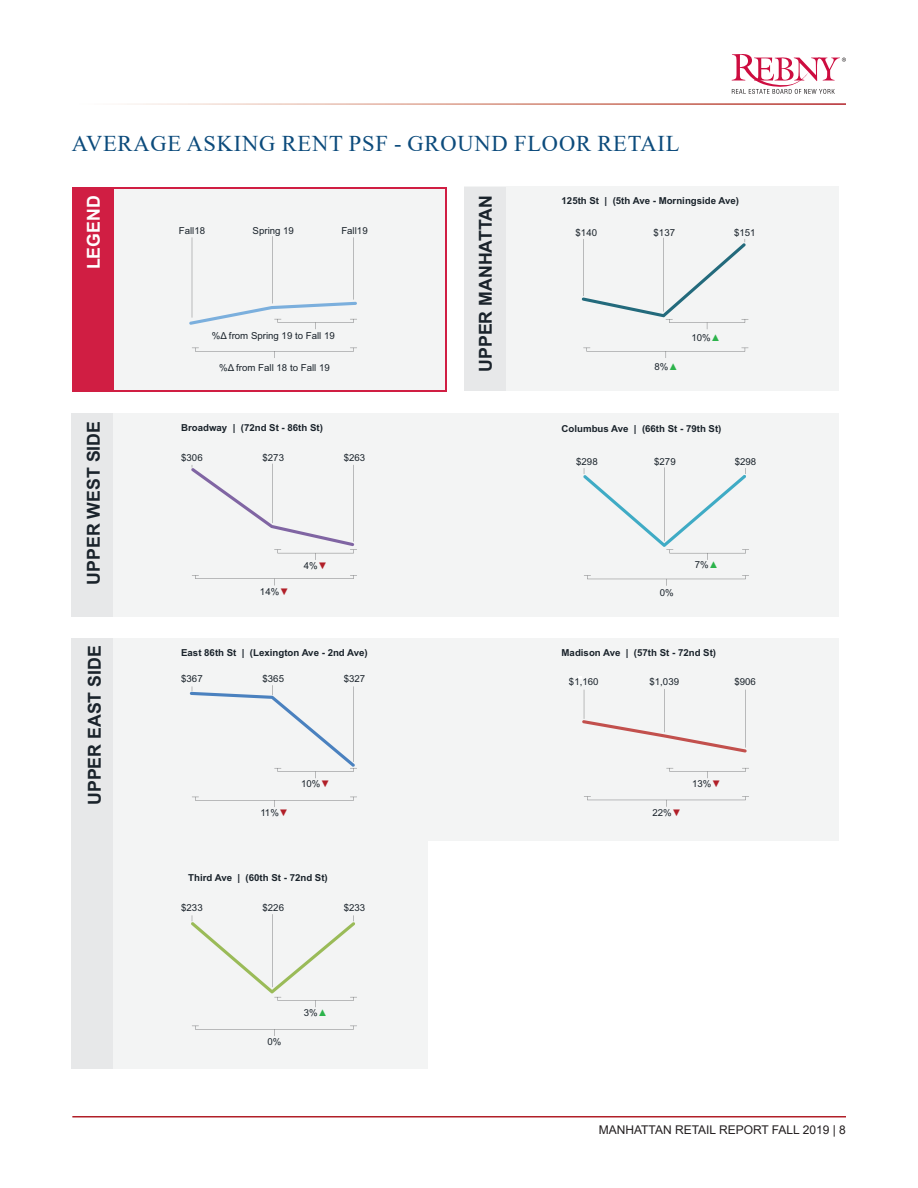
<style>
.page{position:relative;width:918px;height:1188px;background:#fff}
.page>*{position:absolute;margin:0;border:0;box-sizing:border-box;transform-origin:0 0}
.PAGE_TITLE{font:22.5px "Times New Roman";letter-spacing:.035em;color:#0c4b7c}
.t1{font:700 17.85px "Arial";color:#1a232b}
.t2{font:700 17.85px "Arial";color:#fff}
.t3{font:12px "Arial";color:#231f20}
.t4{font:9.6px "Arial";color:#1a232b}
.t5{font:700 9.6px "Arial";color:#1a232b}
.s1{color:#2cb34b}
.s2{color:#b11f28}
</style>
<div class="page">
<svg style="left:732px;top:54px;width:114px;height:40px"></svg>
<hr style="left:72px;top:1116px;width:774px;height:2px;background:#b11f28">
<div style="left:72px;top:187px;width:374px;height:204px;background:#f3f4f4"></div>
<div style="left:72px;top:413px;width:273px;height:204px;background:#f3f4f4"></div>
<div style="left:345px;top:413px;width:494px;height:204px;background:#f3f4f4"></div>
<hr style="left:445px;top:187px;width:1px;height:204px;background:#d01e43">
<div style="left:72px;top:413px;width:41px;height:204px;background:#e7e8e9"></div>
<div style="left:72px;top:638px;width:767px;height:203px;background:#f3f4f4"></div>
<div style="left:113px;top:841px;width:315px;height:228px;background:#f3f4f4"></div>
<div style="left:72px;top:638px;width:41px;height:431px;background:#e7e8e9"></div>
<div style="left:465px;top:187px;width:374px;height:204px;background:#f3f4f4"></div>
<div style="left:465px;top:187px;width:41px;height:204px;background:#e7e8e9"></div>
<div style="left:72px;top:187px;width:41px;height:204px;background:#d01e43"></div>
<hr style="left:113px;top:187px;width:333px;height:1px;background:#d01e43">
<hr style="left:72px;top:390px;width:374px;height:2px;background:#d01e43">
<svg style="left:584px;top:348px;width:164px;height:10px"></svg>
<svg style="left:584px;top:575px;width:165px;height:11px"></svg>
<svg style="left:584px;top:796px;width:165px;height:11px"></svg>
<svg style="left:666px;top:768px;width:83px;height:10px"></svg>
<svg style="left:192px;top:348px;width:165px;height:10px"></svg>
<svg style="left:189px;top:236px;width:168px;height:93px"></svg>
<svg style="left:192px;top:575px;width:165px;height:11px"></svg>
<svg style="left:192px;top:797px;width:165px;height:10px"></svg>
<svg style="left:192px;top:1026px;width:165px;height:10px"></svg>
<svg style="left:190px;top:685px;width:167px;height:93px"></svg>
<svg style="left:582px;top:689px;width:165px;height:64px"></svg>
<svg style="left:191px;top:914px;width:166px;height:93px"></svg>
<svg style="left:582px;top:238px;width:166px;height:91px"></svg>
<svg style="left:191px;top:464px;width:166px;height:96px"></svg>
<svg style="left:583px;top:467px;width:166px;height:93px"></svg>
<p class="PAGE_TITLE" style="left:72px;top:127px;width:609px">AVERAGE ASKING RENT PSF - GROUND FLOOR RETAIL</p>
<p class="t2" style="left:81px;top:269px;width:75px;rotate:-90deg">LEGEND</p>
<p class="t1" style="left:81px;top:585px;width:165px;rotate:-90deg">UPPER WEST SIDE</p>
<p class="t4" style="left:179px;top:224px;width:28px">Fall18</p>
<p class="t4" style="left:253px;top:224px;width:43px">Spring 19</p>
<p class="t4" style="left:341px;top:224px;width:28px">Fall19</p>
<p class="t4" style="left:212px;top:329px;width:125px">%Δ from Spring 19 to Fall 19</p>
<p class="t4" style="left:219px;top:361px;width:112px">%Δ from Fall 18 to Fall 19</p>
<p class="t1" style="left:473px;top:372px;width:178px;rotate:-90deg">UPPER MANHATTAN</p>
<p class="t5" style="left:562px;top:194px;width:179px">125th St | (5th Ave - Morningside Ave)</p>
<p class="t4" style="left:576px;top:226px;width:23px">$140</p>
<p class="t4" style="left:654px;top:226px;width:23px">$137</p>
<p class="t4" style="left:734px;top:226px;width:23px">$151</p>
<p class="t4" style="left:654px;top:360px;width:25px">8%<span class="s1">▲</span></p>
<p class="t4" style="left:691px;top:331px;width:30px">10%<span class="s1">▲</span></p>
<p class="t5" style="left:181px;top:421px;width:143px">Broadway | (72nd St - 86th St)</p>
<p class="t5" style="left:562px;top:422px;width:161px">Columbus Ave | (66th St - 79th St)</p>
<p class="t4" style="left:181px;top:451px;width:23px">$306</p>
<p class="t4" style="left:263px;top:451px;width:23px">$273</p>
<p class="t4" style="left:344px;top:451px;width:23px">$263</p>
<p class="t4" style="left:576px;top:455px;width:23px">$298</p>
<p class="t4" style="left:654px;top:455px;width:23px">$279</p>
<p class="t4" style="left:735px;top:455px;width:23px">$298</p>
<p class="t4" style="left:304px;top:559px;width:25px">4%<span class="s2">▼</span></p>
<p class="t4" style="left:695px;top:559px;width:25px">7%<span class="s1">▲</span></p>
<p class="t4" style="left:260px;top:585px;width:30px">14%<span class="s2">▼</span></p>
<p class="t4" style="left:660px;top:586px;width:15px">0%</p>
<p class="t1" style="left:82px;top:805px;width:161px;rotate:-90deg">UPPER EAST SIDE</p>
<p class="t5" style="left:181px;top:646px;width:188px">East 86th St | (Lexington Ave - 2nd Ave)</p>
<p class="t5" style="left:562px;top:646px;width:156px">Madison Ave | (57th St - 72nd St)</p>
<p class="t4" style="left:181px;top:673px;width:23px">$367</p>
<p class="t4" style="left:263px;top:673px;width:23px">$365</p>
<p class="t4" style="left:344px;top:673px;width:23px">$327</p>
<p class="t4" style="left:569px;top:675px;width:31px">$1,160</p>
<p class="t4" style="left:650px;top:675px;width:31px">$1,039</p>
<p class="t4" style="left:734px;top:675px;width:23px">$906</p>
<p class="t4" style="left:692px;top:777px;width:30px">13%<span class="s2">▼</span></p>
<p class="t4" style="left:301px;top:777px;width:30px">10%<span class="s2">▼</span></p>
<p class="t4" style="left:260px;top:806px;width:30px">11%<span class="s2">▼</span></p>
<p class="t5" style="left:188px;top:871px;width:141px">Third Ave | (60th St - 72nd St)</p>
<p class="t4" style="left:181px;top:901px;width:23px">$233</p>
<p class="t4" style="left:263px;top:901px;width:23px">$226</p>
<p class="t4" style="left:344px;top:901px;width:23px">$233</p>
<p class="t4" style="left:267px;top:1035px;width:15px">0%</p>
<p class="t4" style="left:304px;top:1006px;width:25px">3%<span class="s1">▲</span></p>
<p class="t4" style="left:652px;top:806px;width:30px">22%<span class="s2">▼</span></p>
<p class="t3" style="left:599px;top:1122px;width:249px">MANHATTAN RETAIL REPORT FALL 2019 | 8</p>
</div>
